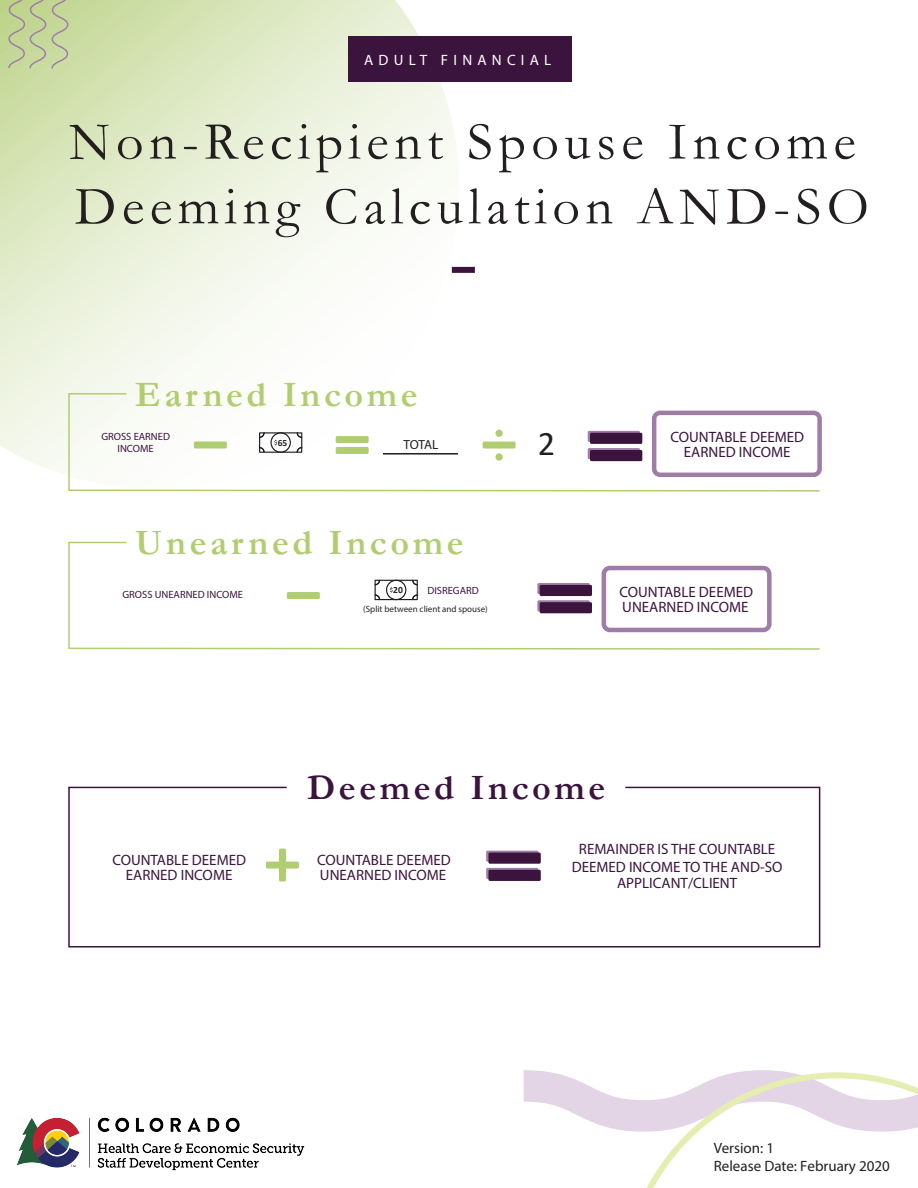
<style>
.page{position:relative;width:918px;height:1188px;background:#fff}
.page>*{position:absolute;margin:0;border:0;box-sizing:border-box;transform-origin:0 0}
.t1{font:54px/64.8px "Garamond";letter-spacing:.1em;color:#231f20}
.t2{font:700 36px "Garamond";letter-spacing:.1em;color:#b1cd72}
.t3{font:700 36px "Garamond";letter-spacing:.1em;color:#3b143e}
.t4{font:34.5px "Calibri";color:#231f20}
.t5{font:15px/15.1px "Myriad Pro";color:#3b143e;text-align:center}
.t6{font:15px/18px "Myriad Pro";color:#231f20}
.t7{font:15px "Myriad Pro";letter-spacing:.35em;color:#fff}
.t8{font:13.2px "Myriad Pro";letter-spacing:-.025em;color:#231f20}
.t9{font:10.5px/12px "Myriad Pro";color:#3b143e;text-align:center}
.t10{font:700 9.45px "Calibri";color:#231f20}
.t11{font:9px "Myriad Pro";color:#231f20}
</style>
<div class="page">
<svg style="left:0;top:0;width:496px;height:475px"></svg>
<div style="left:349px;top:37px;width:223px;height:45px;background:#3b143e"></div>
<div style="left:452px;top:267px;width:23px;height:6px;background:#3b143e"></div>
<img style="left:17px;top:1118px;width:287px;height:52px">
<svg style="left:7px;top:0;width:62px;height:70px;background:#c0ce98"></svg>
<svg style="left:524px;top:1070px;width:394px;height:118px"></svg>
<svg style="left:67px;top:392px;width:754px;height:100px"></svg>
<svg style="left:68px;top:541px;width:752px;height:109px"></svg>
<svg style="left:68px;top:786px;width:753px;height:162px"></svg>
<svg style="left:266px;top:849px;width:33px;height:33px"></svg>
<svg style="left:486px;top:868px;width:53px;height:11px"></svg>
<svg style="left:486px;top:851px;width:53px;height:11px"></svg>
<div style="left:488px;top:870px;width:53px;height:11px;background:#3b143e;border-radius:2px"></div>
<div style="left:488px;top:853px;width:53px;height:11px;background:#3b143e;border-radius:2px"></div>
<p class="t7" style="left:364px;top:51px;width:189px">ADULT FINANCIAL</p>
<h1 class="t1" style="left:69px;top:108px;width:801px">Non-Recipient Spouse Income<br>Deeming Calculation AND-SO</h1>
<h2 class="t2" style="left:135px;top:370px;width:284px">Earned Income</h2>
<p class="t10" style="left:278px;top:436px;width:11px">65</p>
<p class="t8" style="left:404px;top:437px;width:36px">TOTAL</p>
<h3 class="t4" style="left:538px;top:420px;width:19px">2</h3>
<p class="t9" style="left:101px;top:431px;width:70px">GROSS EARNED<br>INCOME</p>
<h2 class="t2" style="left:135px;top:519px;width:330px">Unearned Income</h2>
<p class="t5" style="left:671px;top:429px;width:135px">COUNTABLE DEEMED<br>EARNED INCOME</p>
<p class="t9" style="left:122px;top:588px;width:122px">GROSS UNEARNED INCOME</p>
<p class="t10" style="left:393px;top:583px;width:11px">20</p>
<p class="t5" style="left:619px;top:584px;width:135px;text-align:left">COUNTABLE DEEMED<br>UNEARNED INCOME</p>
<p class="t9" style="left:427px;top:585px;width:53px">DISREGARD</p>
<p class="t11" style="left:363px;top:603px;width:126px">(Split between client and spouse)</p>
<h2 class="t3" style="left:307px;top:763px;width:300px">Deemed Income</h2>
<p class="t5" style="left:112px;top:852px;width:135px">COUNTABLE DEEMED<br>EARNED INCOME</p>
<p class="t5" style="left:317px;top:852px;width:135px;text-align:left">COUNTABLE DEEMED<br>UNEARNED INCOME</p>
<p class="t5" style="left:572px;top:839px;width:212px;line-height:18px">REMAINDER IS THE COUNTABLE<br>DEEMED INCOME TO THE AND-SO</p>
<p class="t5" style="left:617px;top:875px;width:122px">APPLICANT/CLIENT</p>
<p class="t6" style="left:714px;top:1139px;width:178px">Version: 1<br>Release Date: February 2020</p>
</div>
